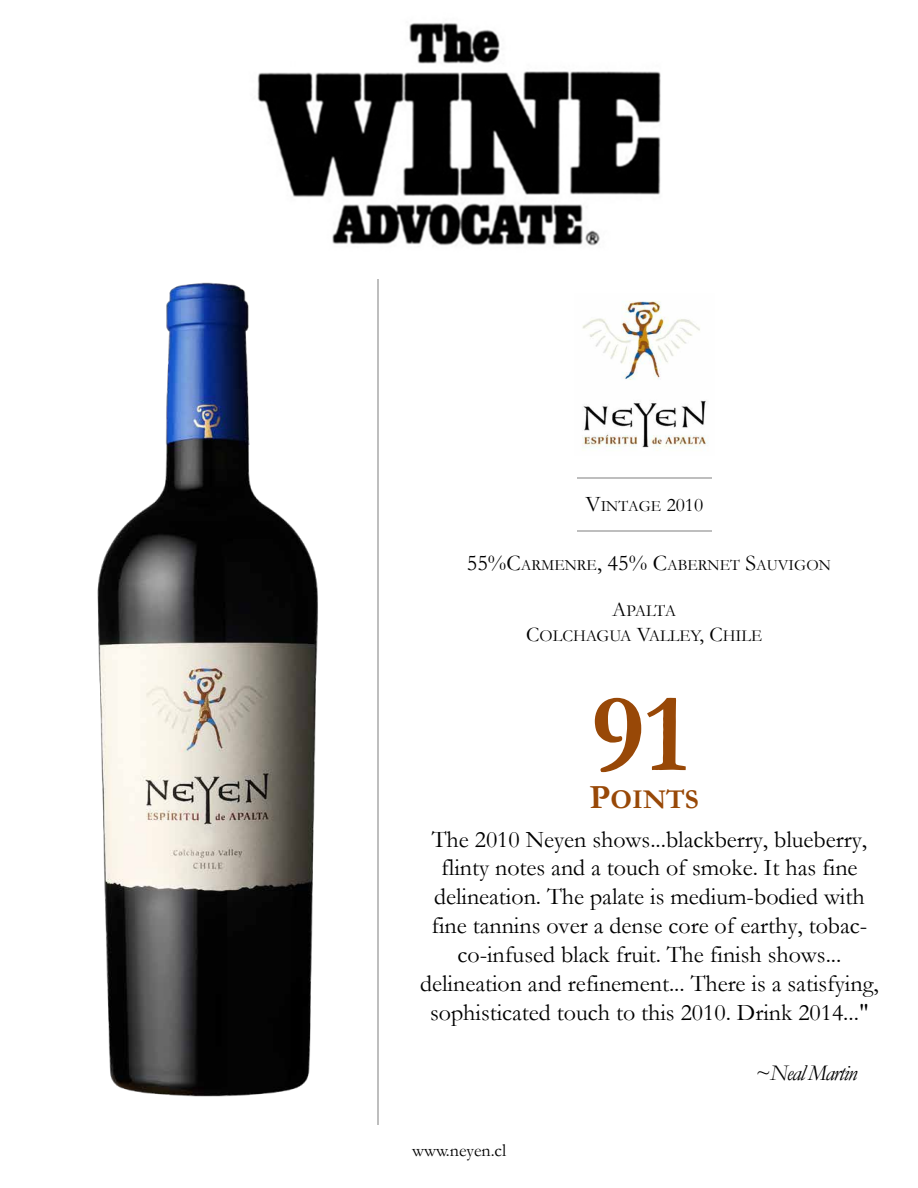
<style>
.page{position:relative;width:918px;height:1188px;background:#fff}
.page>*{position:absolute;margin:0;border:0;box-sizing:border-box;transform-origin:0 0}
.t1{font:700 112.65px "Garamond";color:#984807}
.t2{font:700 27.3px "Garamond";color:#984807}
.t3{font:24px/28.8px "Garamond";color:#000;text-align:center}
.t4{font:italic 22.5px "Garamond";letter-spacing:-.05em;color:#000}
.t5{font:18px "Garamond";color:#000}
.t6{font:16.8px/25.2px "Garamond";color:#000;text-align:center}
.t7{font:15.75px "Garamond";color:#000}
.s1{font-size:22.5px}
.s2{font-size:19.5px}
.s3{font-size:21px}
.s4{font-size:34.05px}
</style>
<div class="page">
<img style="left:582px;top:301px;width:127px;height:147px">
<hr style="left:577px;top:478px;width:135px;height:1px;background:#bebebe">
<hr style="left:377px;top:279px;width:2px;height:846px;background:#bebebe">
<hr style="left:577px;top:530px;width:135px;height:2px;background:#bebebe">
<img style="left:257px;top:23px;width:404px;height:223px">
<img style="left:97px;top:282px;width:221px;height:815px">
<p class="t7" style="left:585px;top:496px;width:119px"><span class="s1">V</span>INTAGE <span class="s2">2010</span></p>
<p class="t7" style="left:467px;top:556px;width:366px"><span class="s1">55%C</span>ARMENRE<span class="s1">, 45% C</span>ABERNET <span class="s1">S</span>AUVIGON</p>
<p class="t6" style="left:526px;top:598px;width:237px"><span class="s3">A</span>PALTA<br><span class="s3">C</span>OLCHAGUA <span class="s3">V</span>ALLEY<span class="s3">, C</span>HILE</p>
<h1 class="t1" style="left:591px;top:668px;width:99px">91</h1>
<p class="t2" style="left:590px;top:783px;width:111px"><span class="s4">P</span>OINTS</p>
<p class="t3" style="left:420px;top:824px;width:460px">The 2010 Neyen shows...blackberry, blueberry, flinty notes and a touch of smoke. It has fine delineation. The palate is medium-bodied with fine tannins over a dense core of earthy, tobac&shy;co-infused black fruit. The finish shows... delineation and refinement... There is a satisfying, sophisticated touch to this 2010. Drink 2014..."</p>
<p class="t5" style="left:412px;top:1140px;width:96px">www.neyen.cl</p>
<p class="t4" style="left:755px;top:1060px;width:103px">~Neal Martin</p>
</div>
